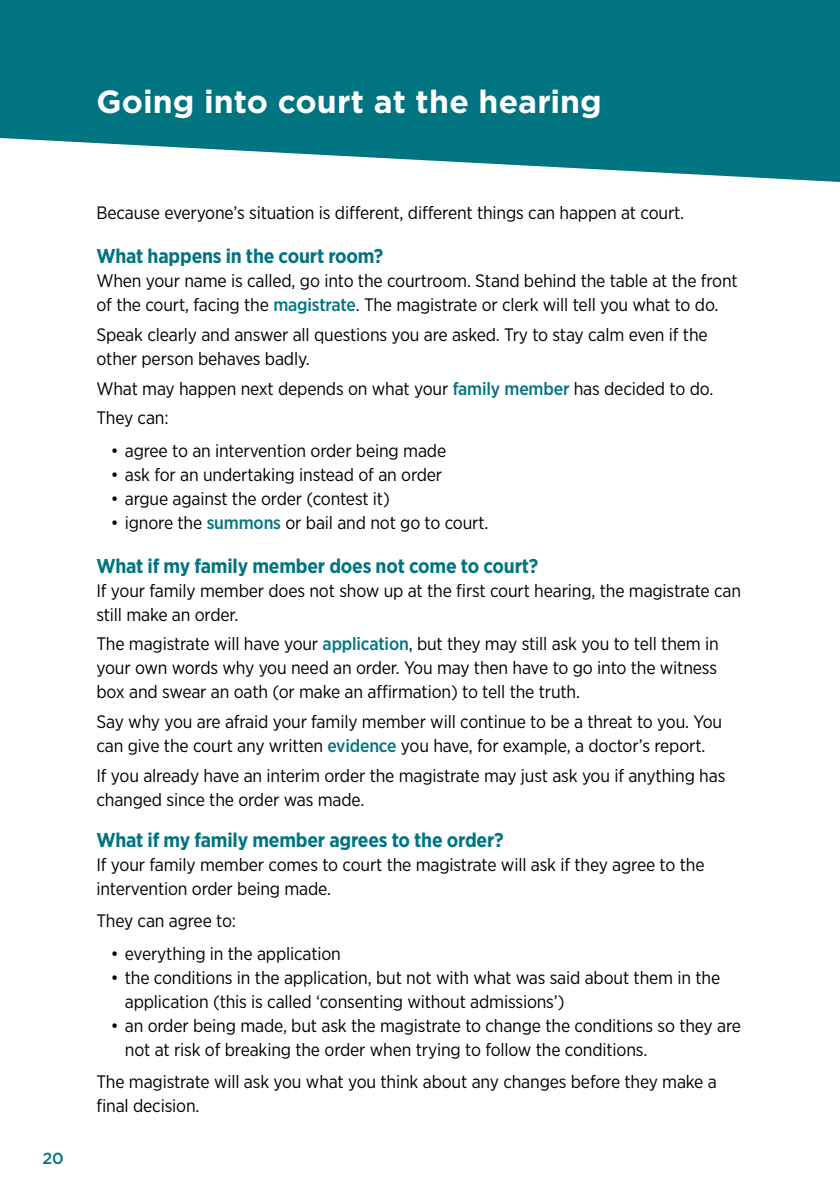
<style>
.page{position:relative;width:840px;height:1191px;background:#fff}
.page>*{position:absolute;margin:0;border:0;box-sizing:border-box;transform-origin:0 0}
.t1{font:700 32px "Gotham";color:#fff}
.t2{font:700 20px "Gotham Narrow";letter-spacing:-.01em;color:#007481}
.t3{font:18px/24px "Gotham Narrow";letter-spacing:-.01em;color:#000}
.t4{font:500 16px "Gotham";color:#007481}
.s1{font-weight:500;color:#007481}
</style>
<div class="page">
<svg style="left:0;top:0;width:839px;height:182px;background:#1e8490"></svg>
<h1 class="t1" style="left:96px;top:81px;width:506px">Going into court at the hearing</h1>
<p class="t4" style="left:42px;top:1148px;width:23px">20</p>
<p class="t3" style="left:96px;top:201px;width:589px">Because everyone’s situation is different, different things can happen at court.</p>
<p class="t2" style="left:96px;top:243px;width:288px">What happens in the court room?</p>
<p class="t3" style="left:96px;top:269px;width:642px">When your name is called, go into the courtroom. Stand behind the table at the front of the court, facing the <span class="s1">magistrate</span>. The magistrate or clerk will tell you what to do.</p>
<p class="t3" style="left:96px;top:322px;width:612px">Speak clearly and answer all questions you are asked. Try to stay calm even if the other person behaves badly.</p>
<p class="t3" style="left:96px;top:373px;width:618px;line-height:29.6px">What may happen next depends on what your <span class="s1">family member</span> has decided to do.<br>They can:</p>
<p class="t3" style="left:111px;top:438px;width:337px">• agree to an intervention order being made</p>
<p class="t3" style="left:111px;top:462px;width:333px">• ask for an undertaking instead of an order</p>
<p class="t3" style="left:111px;top:486px;width:280px">• argue against the order (contest it)</p>
<p class="t3" style="left:111px;top:510px;width:379px">• ignore the <span class="s1">summons</span> or bail and not go to court.</p>
<p class="t2" style="left:96px;top:553px;width:443px">What if my family member does not come to court?</p>
<p class="t3" style="left:96px;top:578px;width:645px">If your family member does not show up at the first court hearing, the magistrate can still make an order.</p>
<p class="t3" style="left:96px;top:632px;width:623px;text-align:justify">The magistrate will have your <span class="s1">application</span>, but they may still ask you to tell them in your own words why you need an order. You may then have to go into the witness box and swear an oath (or make an affirmation) to tell the truth.</p>
<p class="t3" style="left:96px;top:709px;width:626px">Say why you are afraid your family member will continue to be a threat to you. You can give the court any written <span class="s1">evidence</span> you have, for example, a doctor’s report.</p>
<p class="t3" style="left:96px;top:763px;width:630px">If you already have an interim order the magistrate may just ask you if anything has changed since the order was made.</p>
<p class="t2" style="left:96px;top:827px;width:408px">What if my family member agrees to the order?</p>
<p class="t3" style="left:96px;top:852px;width:609px">If your family member comes to court the magistrate will ask if they agree to the intervention order being made.</p>
<p class="t3" style="left:96px;top:908px;width:141px">They can agree to:</p>
<p class="t3" style="left:111px;top:941px;width:231px">• everything in the application</p>
<p class="t3" style="left:125px;top:965px;width:596px;text-indent:-14px">• the conditions in the application, but not with what was said about them in the application (this is called ‘consenting without admissions’)</p>
<p class="t3" style="left:125px;top:1013px;width:617px;text-indent:-14px">• an order being made, but ask the magistrate to change the conditions so they are not at risk of breaking the order when trying to follow the conditions.</p>
<p class="t3" style="left:96px;top:1069px;width:621px">The magistrate will ask you what you think about any changes before they make a final decision.</p>
</div>
